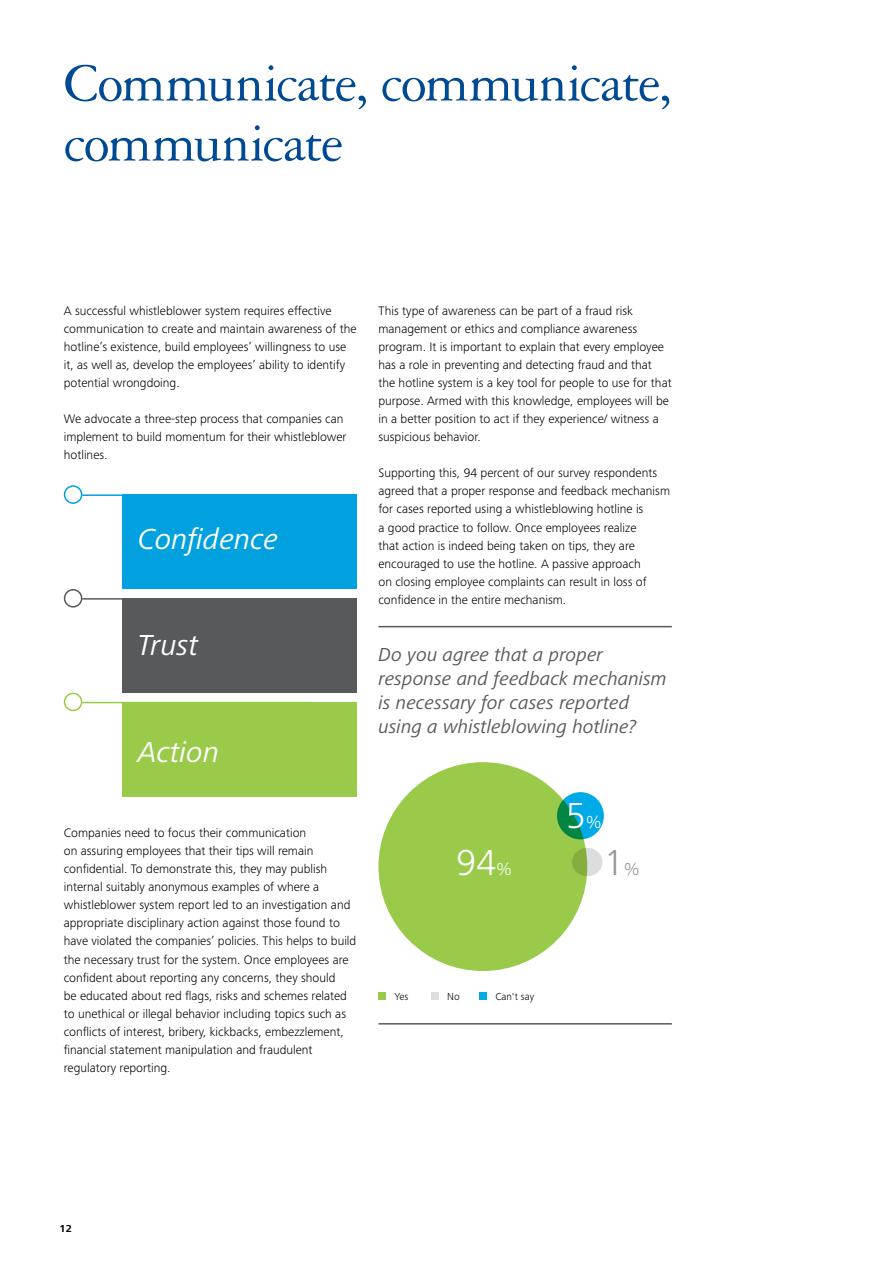
<style>
.page{position:relative;width:893px;height:1263px;background:#fff}
.page>*{position:absolute;margin:0;border:0;box-sizing:border-box;transform-origin:0 0}
.t1{font:57px/60px "Garamond 3 LT Std";letter-spacing:-.025em;color:#004a94}
.t2{font:300 37.5px "Frutiger Next Pro";color:#fff}
.t3{font:300 37.5px "Frutiger Next Pro";color:#939598}
.t4{font:italic 30px "Frutiger Next Pro";color:#fff}
.t5{font:italic 19.5px/24px "Frutiger Next Pro";color:#58595b}
.t6{font:300 12.75px/18px "Frutiger Next Pro";color:#000}
.t7{font:300 10.5px "Frutiger Next Pro";color:#000}
.t8{font:700 10.5px "Frutiger Next Pro";color:#000}
.s1{font-size:18px}
</style>
<div class="page">
<div style="left:479px;top:992px;width:7px;height:7px;background:#00aae7"></div>
<div style="left:431px;top:992px;width:7px;height:7px;background:#dcddde"></div>
<div style="left:378px;top:992px;width:7px;height:7px;background:#99ca49"></div>
<hr style="left:378px;top:626px;width:294px;height:1px;background:#58595b">
<hr style="left:378px;top:1023px;width:294px;height:1px;background:#58595b">
<div style="left:378px;top:762px;width:209px;height:209px;background:#99ca49;border-radius:50%"></div>
<svg style="left:557px;top:792px;width:47px;height:47px;background:#029fb1"></svg>
<svg style="left:573px;top:848px;width:29px;height:27px"></svg>
<div style="left:572px;top:848px;width:30px;height:28px;border:2px solid #dcddde;border-radius:50%"></div>
<hr style="left:82px;top:494px;width:230px;height:2px;background:#00a1de">
<div style="left:122px;top:494px;width:235px;height:95px;background:#00a1de"></div>
<div style="left:64px;top:485px;width:18px;height:19px;border:2px solid #00a1de;border-radius:50%"></div>
<hr style="left:82px;top:598px;width:230px;height:2px;background:#58595b">
<div style="left:122px;top:598px;width:235px;height:95px;background:#58595b"></div>
<div style="left:64px;top:589px;width:18px;height:18px;border:2px solid #58595b;border-radius:50%"></div>
<hr style="left:82px;top:702px;width:230px;height:1px;background:#99ca49">
<div style="left:122px;top:702px;width:235px;height:94px;background:#99ca49"></div>
<div style="left:64px;top:693px;width:18px;height:18px;border:2px solid #99ca49;border-radius:50%"></div>
<h1 class="t1" style="left:64px;top:54px;width:610px">Communicate, communicate, communicate</h1>
<p class="t6" style="left:64px;top:302px;width:294px">A successful whistleblower system requires effective communication to create and maintain awareness of the hotline’s existence, build employees’ willingness to use it, as well as, develop the employees’ ability to identify potential wrongdoing.</p>
<p class="t6" style="left:64px;top:410px;width:284px">We advocate a three-step process that companies can implement to build momentum for their whistleblower hotlines.</p>
<h3 class="t4" style="left:138px;top:521px;width:142px">Confidence</h3>
<h3 class="t4" style="left:138px;top:628px;width:61px">Trust</h3>
<h3 class="t4" style="left:138px;top:735px;width:82px">Action</h3>
<p class="t6" style="left:64px;top:824px;width:294px">Companies need to focus their communication<br>on assuring employees that their tips will remain confidential. To demonstrate this, they may publish internal suitably anonymous examples of where a whistleblower system report led to an investigation and appropriate disciplinary action against those found to have violated the companies’ policies. This helps to build the necessary trust for the system. Once employees are confident about reporting any concerns, they should<br>be educated about red flags, risks and schemes related to unethical or illegal behavior including topics such as conflicts of interest, bribery, kickbacks, embezzlement, financial statement manipulation and fraudulent regulatory reporting.</p>
<p class="t6" style="left:378px;top:302px;width:295px">This type of awareness can be part of a fraud risk management or ethics and compliance awareness program. It is important to explain that every employee has a role in preventing and detecting fraud and that the hotline system is a key tool for people to use for that purpose. Armed with this knowledge, employees will be in a better position to act if they experience/ witness a suspicious behavior.</p>
<p class="t6" style="left:378px;top:464px;width:293px">Supporting this, 94 percent of our survey respondents agreed that a proper response and feedback mechanism for cases reported using a whistleblowing hotline is<br>a good practice to follow. Once employees realize<br>that action is indeed being taken on tips, they are encouraged to use the hotline. A passive approach<br>on closing employee complaints can result in loss of confidence in the entire mechanism.</p>
<h3 class="t5" style="left:378px;top:642px;width:290px">Do you agree that a proper response and feedback mechanism is necessary for cases reported using a whistleblowing hotline?</h3>
<h2 class="t2" style="left:457px;top:841px;width:57px">94<span class="s1">%</span></h2>
<h2 class="t2" style="left:566px;top:794px;width:37px">5<span class="s1">%</span></h2>
<h2 class="t3" style="left:604px;top:841px;width:37px">1<span class="s1">%</span></h2>
<p class="t7" style="left:394px;top:990px;width:15px">Yes</p>
<p class="t7" style="left:447px;top:990px;width:14px">No</p>
<p class="t7" style="left:495px;top:990px;width:40px">Can't say</p>
<p class="t8" style="left:60px;top:1222px;width:14px">12</p>
</div>
